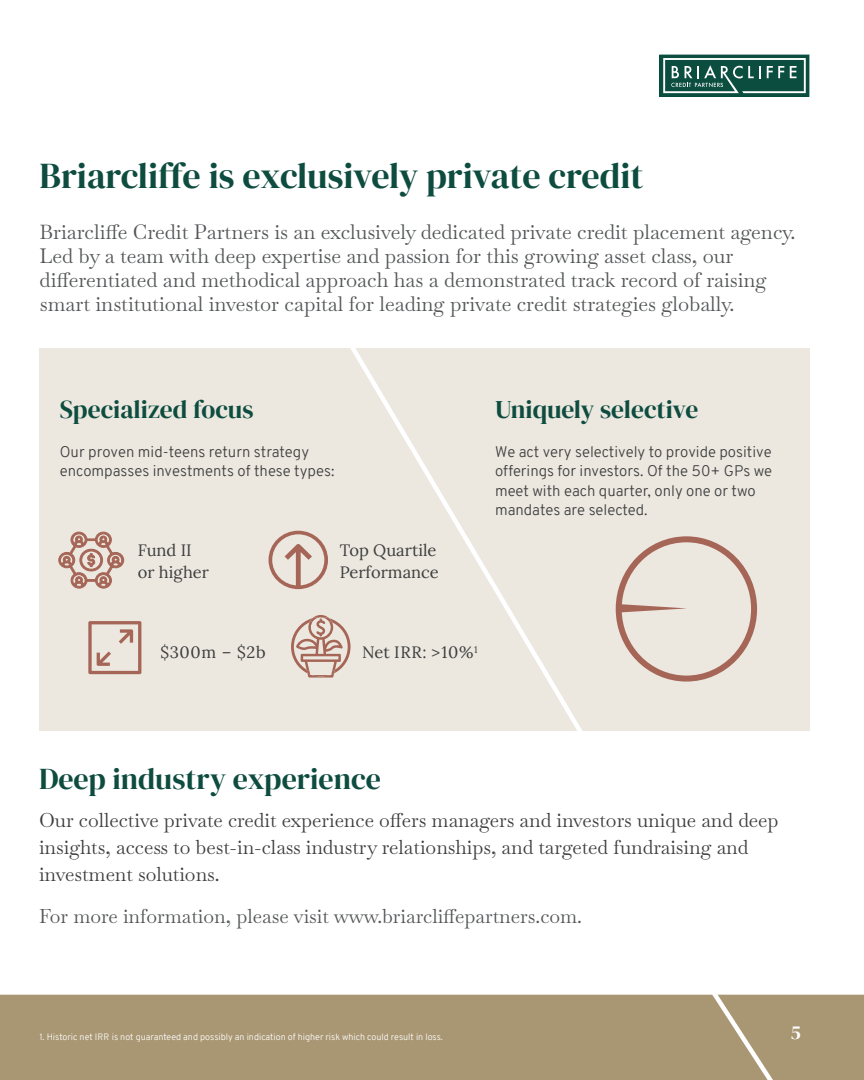
<style>
.page{position:relative;width:864px;height:1080px;background:#fff}
.page>*{position:absolute;margin:0;border:0;box-sizing:border-box;transform-origin:0 0}
.t1{font:36px "DM Serif Display";color:#0d4c3f}
.t2{font:30px "DM Serif Display";color:#0d4c3f}
.t3{font:25.5px "DM Serif Display";color:#0d4c3f}
.t4{font:20.25px/24px "Baskervville";color:#545557}
.t5{font:19.5px/27px "Baskervville";color:#3e3e3f}
.t6{font:19.5px "Baskervville";color:#545557}
.t7{font:19.5px "DM Serif Display";color:#fff}
.t8{font:16.5px/21.6px "Lora";color:#3e3e3f}
.t9{font:300 15px/19.5px "Overpass";color:#3e3e3f}
.t10{font:300 9px "Overpass";color:#fff}
</style>
<div class="page">
<div style="left:72px;top:995px;width:646px;height:85px;background:#a99773"></div>
<div style="left:718px;top:995px;width:146px;height:85px;background:#a99773"></div>
<div style="left:0;top:994px;width:72px;height:86px;background:#a99773"></div>
<svg style="left:659px;top:54px;width:151px;height:43px;background:#3c7166"></svg>
<div style="left:39px;top:349px;width:771px;height:382px;background:#ece8e0"></div>
<svg style="left:337px;top:348px;width:268px;height:383px"></svg>
<svg style="left:291px;top:615px;width:60px;height:63px"></svg>
<svg style="left:88px;top:621px;width:53px;height:53px"></svg>
<svg style="left:269px;top:531px;width:59px;height:58px"></svg>
<svg style="left:58px;top:532px;width:66px;height:57px"></svg>
<svg style="left:623px;top:604px;width:64px;height:9px"></svg>
<div style="left:616px;top:536px;width:141px;height:146px;border:6px solid #a66657;border-radius:50%"></div>
<p class="t1" style="left:40px;top:155px;width:606px">Briarcliffe is exclusively private credit</p>
<p class="t4" style="left:39px;top:218px;width:758px">Briarcliffe Credit Partners is an exclusively dedicated private credit placement agency.<br>Led by a team with deep expertise and passion for this growing asset class, our differentiated and methodical approach has a demonstrated track record of raising smart institutional investor capital for leading private credit strategies globally.</p>
<p class="t3" style="left:60px;top:395px;width:195px">Specialized focus</p>
<p class="t9" style="left:60px;top:442px;width:276px">Our proven mid-teens return strategy encompasses investments of these types:</p>
<p class="t8" style="left:138px;top:538px;width:73px">Fund II or higher</p>
<p class="t8" style="left:340px;top:538px;width:101px">Top Quartile<br>Performance</p>
<p class="t3" style="left:495px;top:395px;width:205px">Uniquely selective</p>
<p class="t9" style="left:495px;top:442px;width:279px">We act very selectively to provide positive offerings for investors. Of the 50+ GPs we meet with each quarter, only one or two mandates are selected.</p>
<p class="t8" style="left:160px;top:640px;width:107px">$300m – $2b</p>
<p class="t8" style="left:362px;top:640px;width:117px">Net IRR: &gt;10%<sup>1</sup></p>
<p class="t2" style="left:39px;top:762px;width:343px">Deep industry experience</p>
<p class="t5" style="left:39px;top:805px;width:741px">Our collective private credit experience offers managers and investors unique and deep insights, access to best-in-class industry relationships, and targeted fundraising and investment solutions.</p>
<p class="t6" style="left:39px;top:901px;width:545px">For more information, please visit www.briarcliffepartners.com.</p>
<p class="t10" style="left:40px;top:1030px;width:405px">1. Historic net IRR is not guaranteed and possibly an indication of higher risk which could result in loss.</p>
<p class="t7" style="left:791px;top:1021px;width:12px">5</p>
</div>
